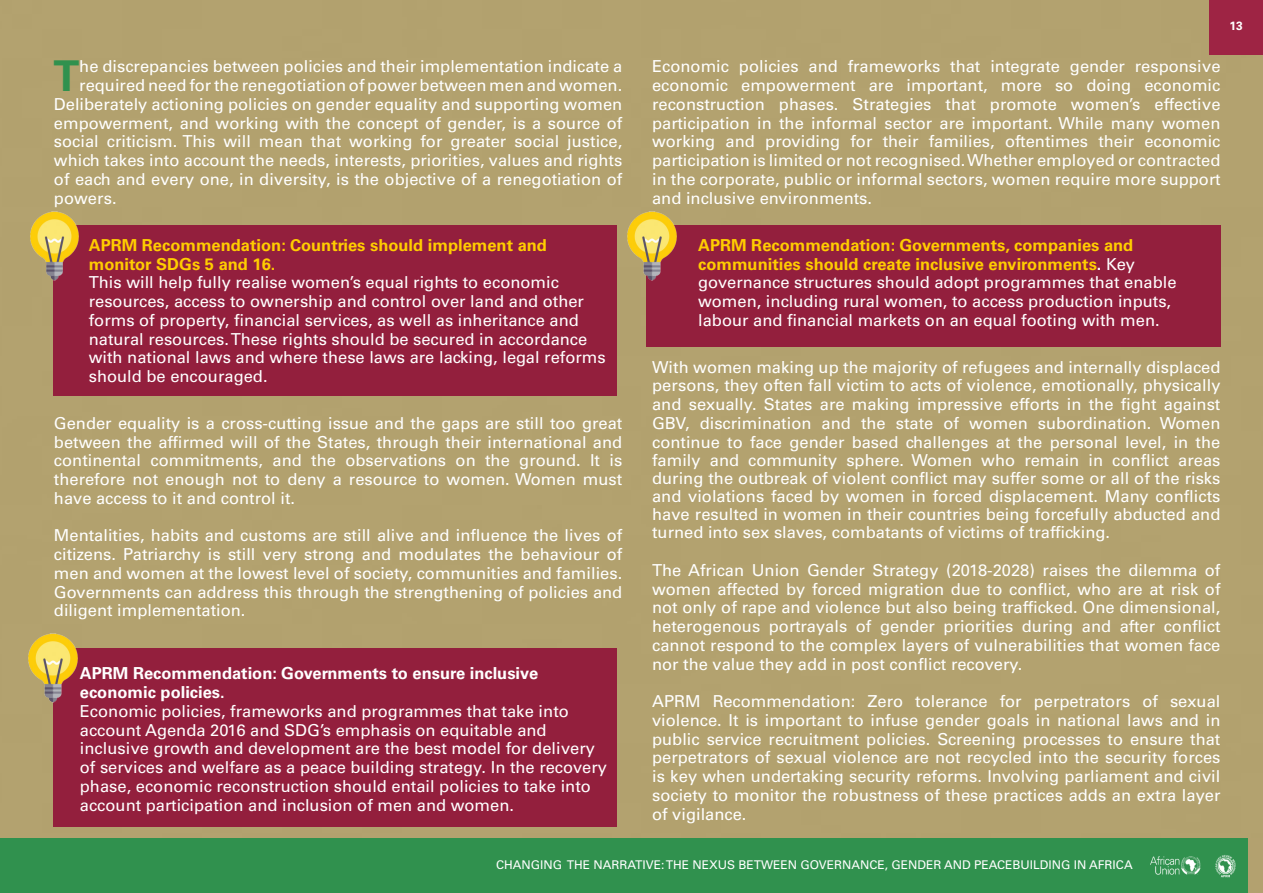
<style>
.page{position:relative;width:1263px;height:893px;background:#fff}
.page>*{position:absolute;margin:0;border:0;box-sizing:border-box;transform-origin:0 0}
.t1{font:700 42.45px "Univers LT Std";color:#30914e}
.t2{font:16.5px/18.8px "Univers LT Std";color:#fff;text-align:justify}
.t3{font:700 16.5px/18.8px "Univers LT Std";color:#ffcd00}
.t4{font:700 16.5px/18.8px "Univers LT Std";color:#fff}
.t5{font:12px "Univers LT Std";color:#fff}
.t6{font:700 12px "Univers LT Std";color:#fff}
.s1{font-weight:700;color:#ffcd00}
.s2{font-weight:700}
</style>
<div class="page">
<div style="left:0;top:0;width:1263px;height:839px;background:#b3a26f"></div>
<div style="left:0;top:839px;width:1263px;height:54px;background:#30914e"></div>
<div style="left:1209px;top:0;width:54px;height:54px;background:#9e2444"></div>
<img style="left:1150px;top:855px;width:86px;height:23px">
<div style="left:1248px;top:839px;width:15px;height:54px;background:#b3a16f"></div>
<div style="left:53px;top:226px;width:564px;height:170px;background:#931f3d"></div>
<div style="left:646px;top:226px;width:574px;height:121px;background:#931f3d"></div>
<div style="left:53px;top:648px;width:564px;height:179px;background:#931f3d"></div>
<img style="left:29px;top:210px;width:51px;height:71px">
<img style="left:627px;top:210px;width:51px;height:71px">
<img style="left:28px;top:632px;width:50px;height:71px">
<p class="t1" style="left:53px;top:51px;width:27px">T</p>
<p class="t2" style="left:79px;top:57px;width:544px">he discrepancies between policies and their implementation indicate a</p>
<p class="t2" style="left:79px;top:76px;width:544px">required need for the renegotiation of power between men and women.</p>
<p class="t2" style="left:54px;top:95px;width:570px">Deliberately actioning policies on gender equality and supporting women</p>
<p class="t2" style="left:54px;top:114px;width:570px">empowerment, and working with the concept of gender, is a source of</p>
<p class="t2" style="left:54px;top:132px;width:570px">social criticism. This will mean that working for greater social justice,</p>
<p class="t2" style="left:54px;top:151px;width:570px">which takes into account the needs, interests, priorities, values and rights</p>
<p class="t2" style="left:54px;top:170px;width:570px">of each and every one, in diversity, is the objective of a renegotiation of</p>
<p class="t2" style="left:54px;top:189px;width:64px">powers.</p>
<p class="t3" style="left:89px;top:236px;width:460px">APRM Recommendation: Countries should implement and monitor SDGs 5 and 16.</p>
<p class="t2" style="left:89px;top:273px;width:518px;text-align:left">This will help fully realise women’s equal rights to economic resources, access to ownership and control over land and other forms of property, financial services, as well as inheritance and natural resources. These rights should be secured in accordance with national laws and where these laws are lacking, legal reforms should be encouraged.</p>
<p class="t2" style="left:54px;top:414px;width:570px">Gender equality is a cross-cutting issue and the gaps are still too great between the affirmed will of the States, through their international and continental commitments, and the observations on the ground. It is therefore not enough not to deny a resource to women. Women must have access to it and control it.</p>
<p class="t2" style="left:54px;top:526px;width:570px">Mentalities, habits and customs are still alive and influence the lives of citizens. Patriarchy is still very strong and modulates the behaviour of men and women at the lowest level of society, communities and families.<br>Governments can address this through the strengthening of policies and diligent implementation.</p>
<p class="t4" style="left:80px;top:664px;width:460px">APRM Recommendation: Governments to ensure inclusive economic policies.</p>
<p class="t2" style="left:80px;top:702px;width:529px;text-align:left">Economic policies, frameworks and programmes that take into account Agenda 2016 and SDG’s emphasis on equitable and inclusive growth and development are the best model for delivery of services and welfare as a peace building strategy. In the recovery phase, economic reconstruction should entail policies to take into account participation and inclusion of men and women.</p>
<p class="t6" style="left:1229px;top:19px;width:15px">13</p>
<p class="t2" style="left:652px;top:57px;width:570px">Economic policies and frameworks that integrate gender responsive economic empowerment are important, more so doing economic reconstruction phases. Strategies that promote women’s effective participation in the informal sector are important. While many women working and providing for their families, oftentimes their economic participation is limited or not recognised. Whether employed or contracted in the corporate, public or informal sectors, women require more support and inclusive environments.</p>
<p class="t2" style="left:698px;top:236px;width:480px;text-align:left"><span class="s1">APRM Recommendation: Governments, companies and communities should create inclusive environments</span><span class="s2">.</span> Key governance structures should adopt programmes that enable women, including rural women, to access production inputs, labour and financial markets on an equal footing with men.</p>
<p class="t2" style="left:652px;top:358px;width:570px">With women making up the majority of refugees and internally displaced persons, they often fall victim to acts of violence, emotionally, physically and sexually. States are making impressive efforts in the fight against GBV, discrimination and the state of women subordination. Women continue to face gender based challenges at the personal level, in the family and community sphere. Women who remain in conflict areas during the outbreak of violent conflict may suffer some or all of the risks and violations faced by women in forced displacement. Many conflicts have resulted in women in their countries being forcefully abducted and turned into sex slaves, combatants of victims of trafficking.</p>
<p class="t2" style="left:652px;top:561px;width:570px">The African Union Gender Strategy (2018-2028) raises the dilemma of women affected by forced migration due to conflict, who are at risk of not only of rape and violence but also being trafficked. One dimensional, heterogenous portrayals of gender priorities during and after conflict cannot respond to the complex layers of vulnerabilities that women face nor the value they add in post conflict recovery.</p>
<p class="t2" style="left:652px;top:692px;width:570px">APRM Recommendation: Zero tolerance for perpetrators of sexual violence. It is important to infuse gender goals in national laws and in public service recruitment policies. Screening processes to ensure that perpetrators of sexual violence are not recycled into the security forces is key when undertaking security reforms. Involving parliament and civil society to monitor the robustness of these practices adds an extra layer of vigilance.</p>
<p class="t5" style="left:496px;top:858px;width:638px">CHANGING THE NARRATIVE: THE NEXUS BETWEEN GOVERNANCE, GENDER AND PEACEBUILDING IN AFRICA</p>
</div>
